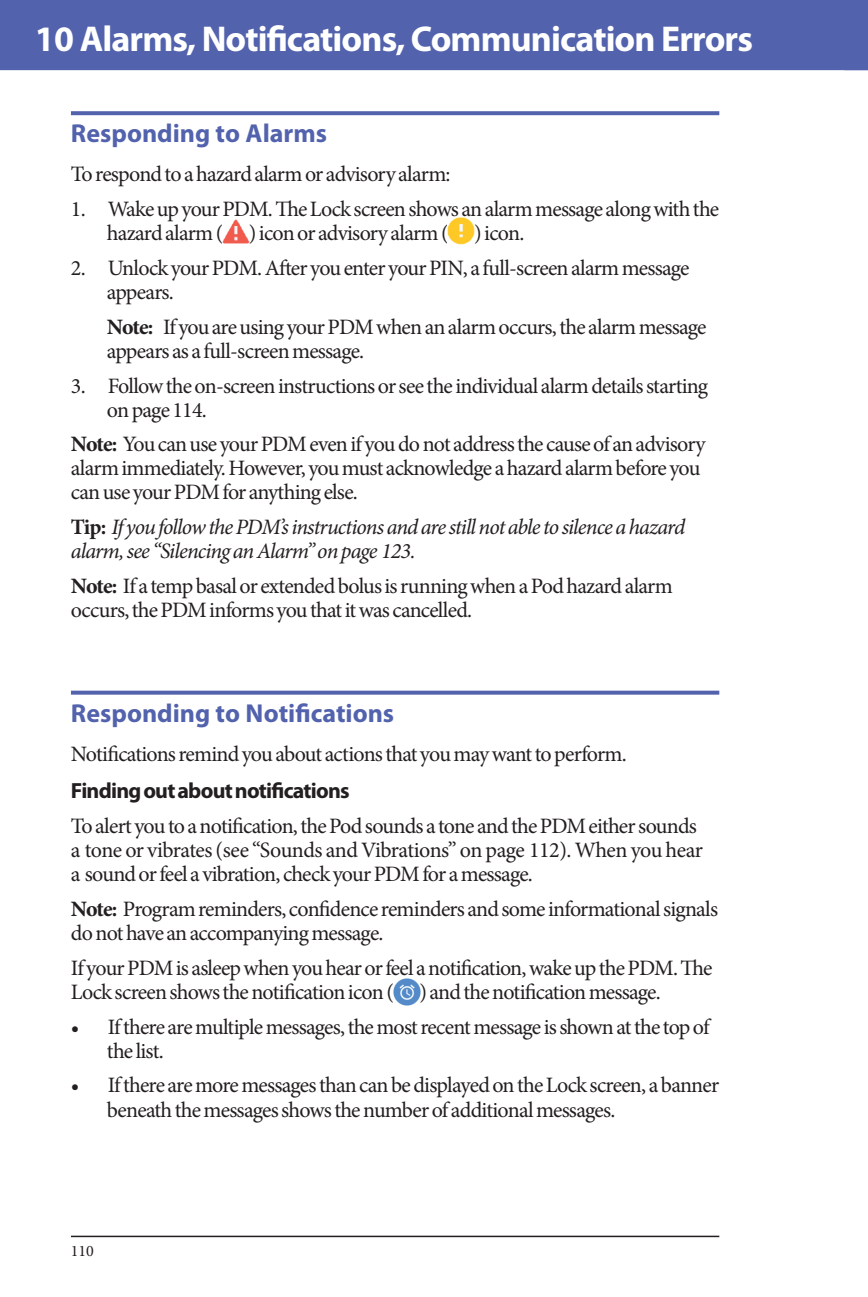
<style>
.page{position:relative;width:868px;height:1297px;background:#fff}
.page>*{position:absolute;margin:0;border:0;box-sizing:border-box;transform-origin:0 0}
.t1{font:700 36px "Myriad Pro";letter-spacing:-.025em;color:#fff}
.Head1{font:700 26px "Myriad Pro";color:#5262ad}
.BodyText{font:22px/24px "Minion Pro";letter-spacing:-.04em;color:#231f20}
.t2{font:italic 22px/24px "Minion Pro";letter-spacing:-.04em;color:#231f20}
.Head3{font:700 22px "Myriad Pro";letter-spacing:-.035em;color:#231f20}
.t3{font:16px "Minion Pro";color:#231f20}
.s1{font-weight:700}
.s2{font-weight:700;font-style:normal}
</style>
<div class="page">
<div style="left:0;top:0;width:844px;height:70px;background:#5262ad"></div>
<hr style="left:71px;top:1236px;width:648px;height:1px;background:#231f20">
<svg style="left:71px;top:111px;width:648px;height:4px;background:#5a6ab1"></svg>
<svg style="left:71px;top:691px;width:648px;height:4px;background:#606fb3"></svg>
<img style="left:222px;top:220px;width:27px;height:24px">
<img style="left:448px;top:217px;width:27px;height:27px">
<img style="left:393px;top:978px;width:27px;height:27px">
<div style="left:844px;top:0;width:24px;height:70px;background:#5262ad"></div>
<h1 class="t1" style="left:35px;top:16px;width:719px">10 Alarms, Notifications, Communication Errors</h1>
<p class="Head1" style="left:71px;top:116px;width:258px">Responding to Alarms</p>
<p class="BodyText" style="left:71px;top:162px;width:381px">To respond to a hazard alarm or advisory alarm:</p>
<p class="BodyText" style="left:107px;top:197px;width:613px;text-indent:-36px">1. Wake up your PDM. The Lock screen shows an alarm message along with the hazard alarm ( ) icon or advisory alarm ( ) icon.</p>
<p class="BodyText" style="left:107px;top:256px;width:584px;text-indent:-36px">2. Unlock your PDM. After you enter your PIN, a full-screen alarm message appears.</p>
<p class="BodyText" style="left:107px;top:315px;width:601px"><span class="s1">Note:</span> If you are using your PDM when an alarm occurs, the alarm message appears as a full-screen message.</p>
<p class="BodyText" style="left:107px;top:374px;width:602px;text-indent:-36px">3. Follow the on-screen instructions or see the individual alarm details starting on page 114.</p>
<p class="BodyText" style="left:71px;top:432px;width:636px"><span class="s1">Note:</span> You can use your PDM even if you do not address the cause of an advisory alarm immediately. However, you must acknowledge a hazard alarm before you can use your PDM for anything else.</p>
<p class="t2" style="left:71px;top:515px;width:616px"><span class="s2">Tip:</span> If you follow the PDM’s instructions and are still not able to silence a hazard alarm, see “Silencing an Alarm” on page 123.</p>
<p class="BodyText" style="left:71px;top:574px;width:603px"><span class="s1">Note:</span> If a temp basal or extended bolus is running when a Pod hazard alarm occurs, the PDM informs you that it was cancelled.</p>
<p class="Head1" style="left:71px;top:696px;width:325px">Responding to Notifications</p>
<p class="BodyText" style="left:71px;top:742px;width:557px">Notifications remind you about actions that you may want to perform.</p>
<p class="Head3" style="left:71px;top:777px;width:280px">Finding out about notifications</p>
<p class="BodyText" style="left:71px;top:814px;width:633px">To alert you to a notification, the Pod sounds a tone and the PDM either sounds a tone or vibrates (see “Sounds and Vibrations” on page 112). When you hear a sound or feel a vibration, check your PDM for a message.</p>
<p class="BodyText" style="left:71px;top:897px;width:648px"><span class="s1">Note:</span> Program reminders, confidence reminders and some informational signals do not have an accompanying message.</p>
<p class="BodyText" style="left:71px;top:956px;width:643px">If your PDM is asleep when you hear or feel a notification, wake up the PDM. The<br>Lock screen shows the notification icon ( ) and the notification message.</p>
<p class="BodyText" style="left:107px;top:1015px;width:604px;text-indent:-36px">• If there are multiple messages, the most recent message is shown at the top of the list.</p>
<p class="BodyText" style="left:107px;top:1073px;width:613px;text-indent:-36px">• If there are more messages than can be displayed on the Lock screen, a banner beneath the messages shows the number of additional messages.</p>
<p class="t3" style="left:71px;top:1240px;width:25px">110</p>
</div>
